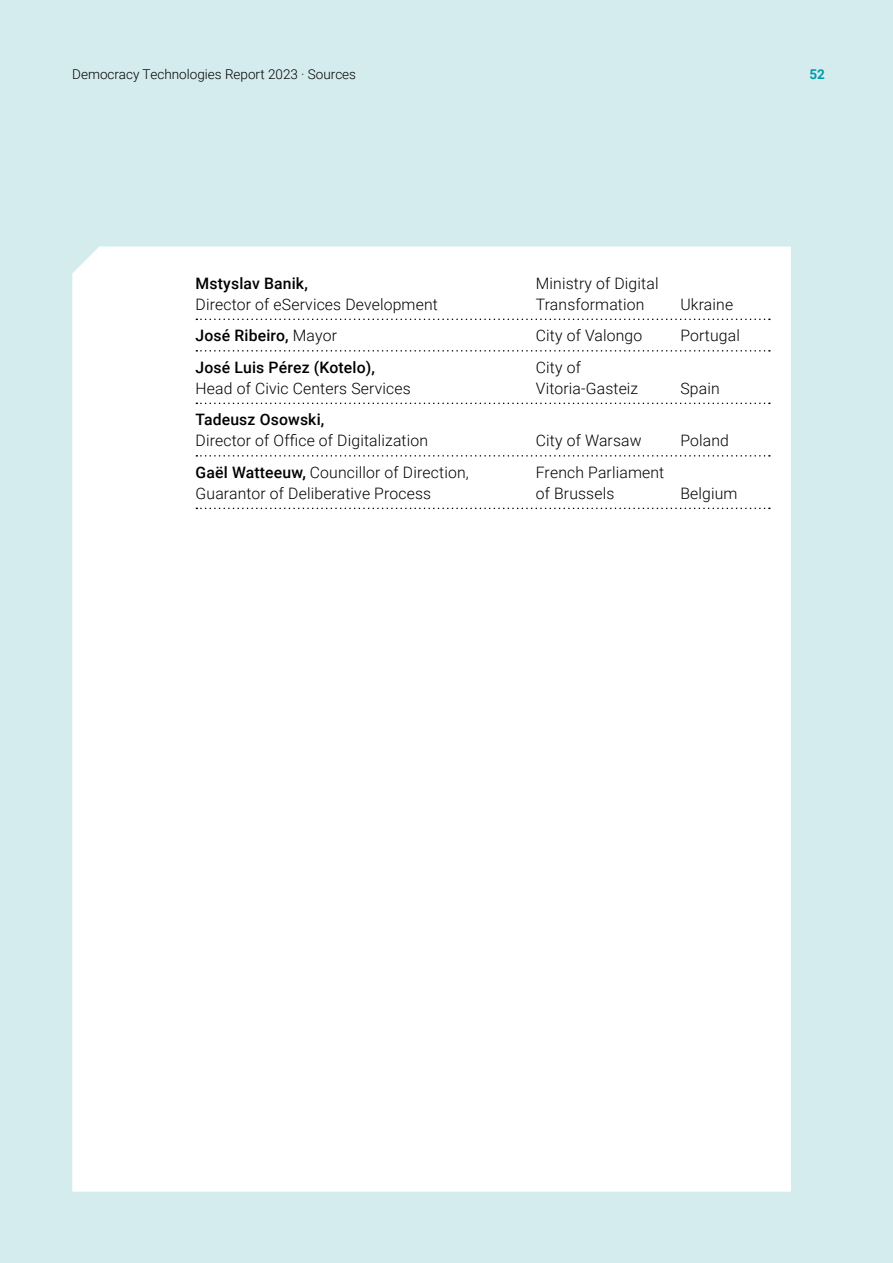
<style>
.page{position:relative;width:893px;height:1263px;background:#d5ecee}
.page>*{position:absolute;margin:0;border:0;box-sizing:border-box;transform-origin:0 0}
.Tabelle_gepunktet_Go{font:300 15.75px "Roboto";letter-spacing:.01em;color:#000}
.Tabelle_gepunktet_Go-2{font:500 15.75px "Roboto";letter-spacing:.01em;color:#000}
.t1{font:300 13.5px "Roboto";color:#000}
.t2{font:700 13.5px "Roboto";color:#009ba9}
.s1{font-weight:300}
.s2{font-weight:500}
</style>
<div class="page">
<div style="left:72px;top:247px;width:719px;height:945px;background:#fff"></div>
<svg style="left:196px;top:319px;width:574px;height:1px"></svg>
<svg style="left:196px;top:350px;width:574px;height:2px"></svg>
<svg style="left:196px;top:403px;width:574px;height:1px"></svg>
<svg style="left:196px;top:455px;width:574px;height:2px"></svg>
<svg style="left:196px;top:508px;width:574px;height:1px"></svg>
<p class="t1" style="left:72px;top:64px;width:285px">Democracy Technologies Report 2023 · Sources</p>
<p class="t2" style="left:809px;top:64px;width:17px">52</p>
<p class="Tabelle_gepunktet_Go-2" style="left:196px;top:272px;width:114px">Mstyslav Banik,</p>
<p class="Tabelle_gepunktet_Go" style="left:536px;top:272px;width:124px">Ministry of Digital</p>
<p class="Tabelle_gepunktet_Go" style="left:196px;top:293px;width:244px">Director of eServices Development</p>
<p class="Tabelle_gepunktet_Go" style="left:536px;top:293px;width:110px">Transformation</p>
<p class="Tabelle_gepunktet_Go" style="left:680px;top:293px;width:54px">Ukraine</p>
<p class="Tabelle_gepunktet_Go-2" style="left:196px;top:324px;width:143px">José Ribeiro, <span class="s1">Mayor</span></p>
<p class="Tabelle_gepunktet_Go" style="left:536px;top:324px;width:108px">City of Valongo</p>
<p class="Tabelle_gepunktet_Go" style="left:680px;top:324px;width:61px">Portugal</p>
<p class="Tabelle_gepunktet_Go-2" style="left:196px;top:356px;width:181px">José Luis Pérez (Kotelo),</p>
<p class="Tabelle_gepunktet_Go" style="left:536px;top:356px;width:47px">City of</p>
<p class="Tabelle_gepunktet_Go" style="left:196px;top:377px;width:217px">Head of Civic Centers Services</p>
<p class="Tabelle_gepunktet_Go" style="left:536px;top:377px;width:104px">Vitoria-Gasteiz</p>
<p class="Tabelle_gepunktet_Go" style="left:680px;top:377px;width:41px">Spain</p>
<p class="Tabelle_gepunktet_Go-2" style="left:196px;top:408px;width:130px">Tadeusz Osowski,</p>
<p class="Tabelle_gepunktet_Go" style="left:196px;top:429px;width:234px">Director of Office of Digitalization</p>
<p class="Tabelle_gepunktet_Go" style="left:536px;top:429px;width:107px">City of Warsaw</p>
<p class="Tabelle_gepunktet_Go" style="left:680px;top:429px;width:50px">Poland</p>
<p class="Tabelle_gepunktet_Go" style="left:196px;top:461px;width:275px"><span class="s2">Gaël Watteeuw,</span> Councillor of Direction,</p>
<p class="Tabelle_gepunktet_Go" style="left:536px;top:461px;width:130px">French Parliament</p>
<p class="Tabelle_gepunktet_Go" style="left:196px;top:482px;width:237px">Guarantor of Deliberative Process</p>
<p class="Tabelle_gepunktet_Go" style="left:536px;top:482px;width:80px">of Brussels</p>
<p class="Tabelle_gepunktet_Go" style="left:680px;top:482px;width:59px">Belgium</p>
</div>
